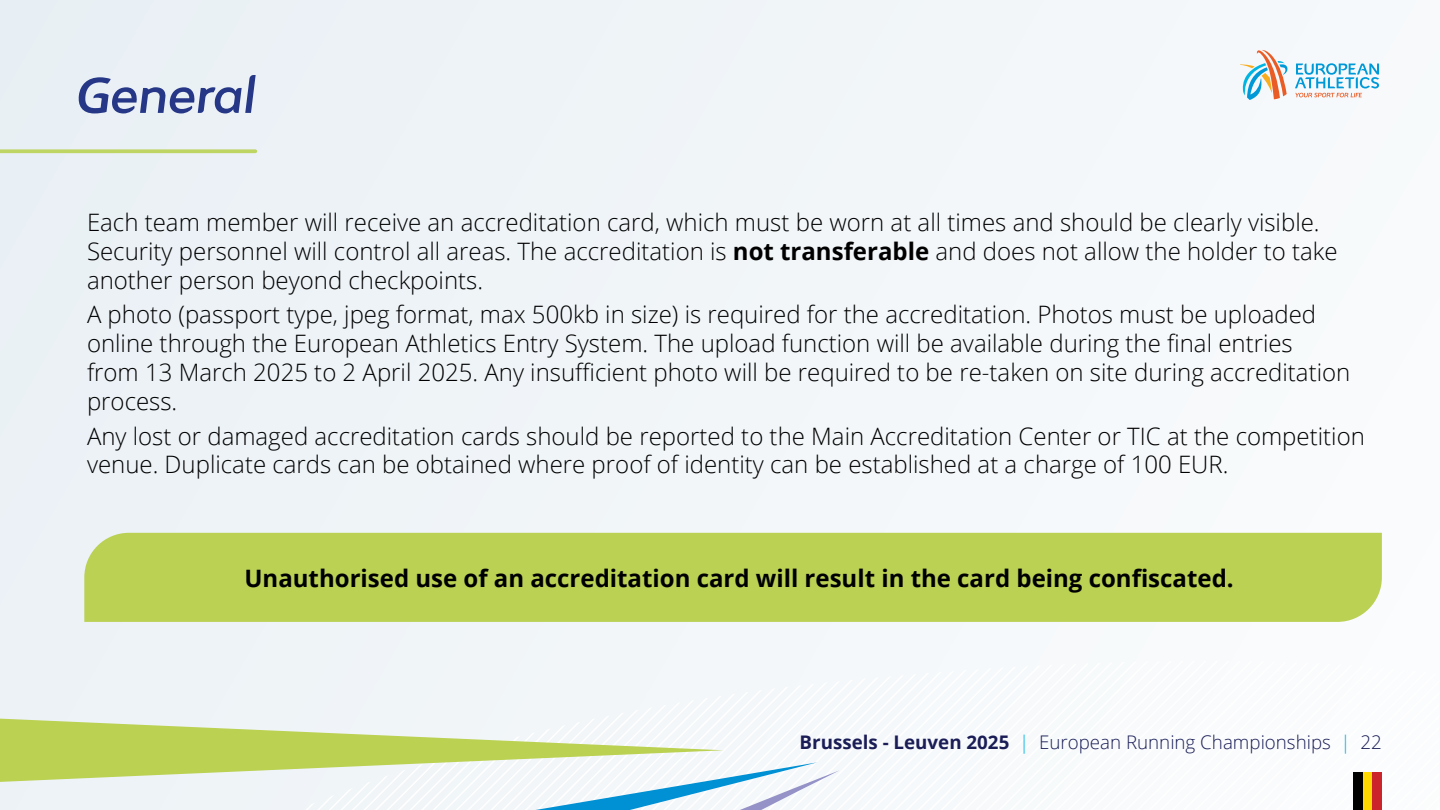
<style>
.page{position:relative;width:1440px;height:810px;background:#f1f5f8}
.page>*{position:absolute;margin:0;border:0;box-sizing:border-box;transform-origin:0 0}
.t1{font:52.5px "Tracks";color:#253786}
.t2{font:300 24px/28.8px "Open Sans";color:#000}
.t3{font:700 24px "Open Sans";color:#000}
.t4{font:300 18.75px "Open Sans";color:#1a1d56}
.s1{font-weight:700}
.s2{color:#00b4e4}
</style>
<div class="page">
<svg style="left:859px;top:667px;width:158px;height:143px"></svg>
<svg style="left:620px;top:681px;width:228px;height:127px"></svg>
<svg style="left:1017px;top:664px;width:70px;height:146px"></svg>
<div style="left:1390px;top:668px;width:50px;height:142px;background:#fbfcfd"></div>
<svg style="left:1087px;top:661px;width:303px;height:149px"></svg>
<div style="left:1353px;top:772px;width:10px;height:38px;background:#000"></div>
<div style="left:1363px;top:772px;width:9px;height:38px;background:#ffd900"></div>
<div style="left:1372px;top:772px;width:10px;height:38px;background:#cc242b"></div>
<svg style="left:306px;top:762px;width:534px;height:48px"></svg>
<svg style="left:0;top:715px;width:724px;height:70px"></svg>
<svg style="left:0;top:149px;width:255px;height:4px"></svg>
<div style="left:84px;top:533px;width:1298px;height:89px;background:#bad154"></div>
<svg style="left:1240px;top:50px;width:48px;height:50px"></svg>
<svg style="left:1295px;top:63px;width:84px;height:34px"></svg>
<h1 class="t1" style="left:75px;top:64px;width:189px">General</h1>
<p class="t2" style="left:87px;top:207px;width:1252px">Each team member will receive an accreditation card, which must be worn at all times and should be clearly visible.<br>Security personnel will control all areas. The accreditation is <span class="s1">not transferable</span> and does not allow the holder to take another person beyond checkpoints.</p>
<p class="t2" style="left:87px;top:300px;width:1265px">A photo (passport type, jpeg format, max 500kb in size) is required for the accreditation. Photos must be uploaded online through the European Athletics Entry System. The upload function will be available during the final entries from 13 March 2025 to 2 April 2025. Any insufficient photo will be required to be re-taken on site during accreditation process.</p>
<p class="t2" style="left:87px;top:421px;width:1279px">Any lost or damaged accreditation cards should be reported to the Main Accreditation Center or TIC at the competition venue. Duplicate cards can be obtained where proof of identity can be established at a charge of 100 EUR.</p>
<p class="t3" style="left:244px;top:561px;width:991px">Unauthorised use of an accreditation card will result in the card being confiscated.</p>
<p class="t4" style="left:800px;top:730px;width:584px"><span class="s1">Brussels - Leuven 2025</span> <span class="s2">|</span> European Running Championships <span class="s2">|</span> 22</p>
</div>
